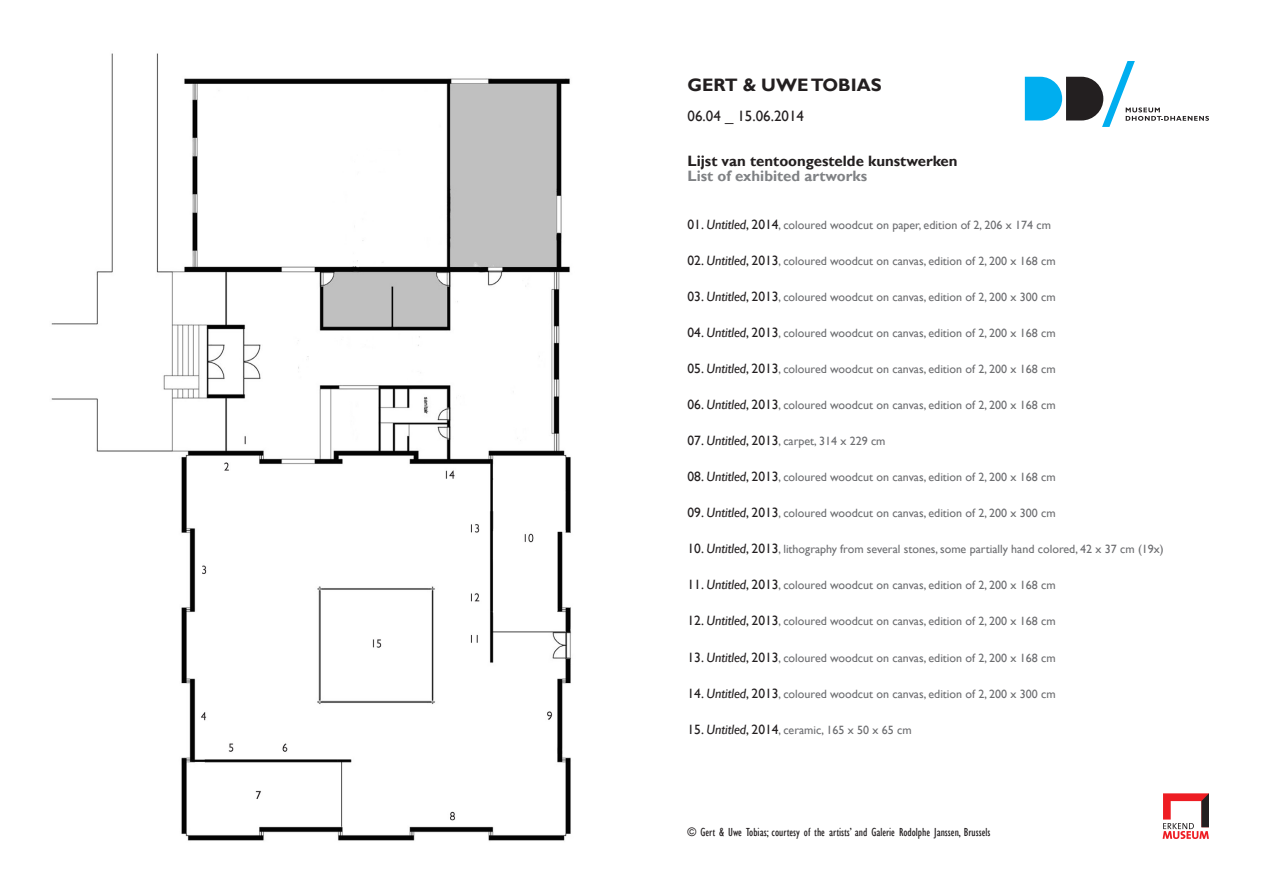
<style>
.page{position:relative;width:1263px;height:893px;background:#fff}
.page>*{position:absolute;margin:0;border:0;box-sizing:border-box;transform-origin:0 0}
.t1{font:700 18px "Gill Sans";color:#231f20}
.t2{font:700 15px "Gill Sans";color:#231f20}
.t3{font:700 15px "Gill Sans";color:#808285}
.t4{font:15px "Gill Sans";color:#231f20}
.t5{font:12px "Gill Sans";color:#6c6d70}
.t6{font:condensed 12px "Gill Sans";color:#231f20}
.s1{font-size:13.5px;color:#231f20}
.s2{font-style:italic;font-size:13.5px;color:#231f20}
</style>
<div class="page">
<img style="left:51px;top:53px;width:520px;height:788px">
<svg style="left:1025px;top:61px;width:184px;height:66px"></svg>
<svg style="left:1162px;top:793px;width:47px;height:46px"></svg>
<p class="t1" style="left:687px;top:75px;width:196px">GERT &amp; UWE TOBIAS</p>
<p class="t4" style="left:687px;top:108px;width:118px">06.04 _ 15.06.2014</p>
<p class="t2" style="left:687px;top:152px;width:272px">Lijst van tentoongestelde kunstwerken</p>
<p class="t3" style="left:687px;top:167px;width:181px">List of exhibited artworks</p>
<p class="t5" style="left:687px;top:218px;width:365px"><span class="s1">01.</span> <span class="s2">Untitled</span><span class="s1">, 2014</span>, coloured woodcut on paper, edition of 2, 206 x 174 cm</p>
<p class="t5" style="left:687px;top:254px;width:370px"><span class="s1">02.</span> <span class="s2">Untitled</span><span class="s1">, 2013</span>, coloured woodcut on canvas, edition of 2, 200 x 168 cm</p>
<p class="t5" style="left:687px;top:290px;width:370px"><span class="s1">03.</span> <span class="s2">Untitled</span><span class="s1">, 2013</span>, coloured woodcut on canvas, edition of 2, 200 x 300 cm</p>
<p class="t5" style="left:687px;top:326px;width:370px"><span class="s1">04.</span> <span class="s2">Untitled</span><span class="s1">, 2013</span>, coloured woodcut on canvas, edition of 2, 200 x 168 cm</p>
<p class="t5" style="left:687px;top:362px;width:370px"><span class="s1">05.</span> <span class="s2">Untitled</span><span class="s1">, 2013</span>, coloured woodcut on canvas, edition of 2, 200 x 168 cm</p>
<p class="t5" style="left:687px;top:398px;width:370px"><span class="s1">06.</span> <span class="s2">Untitled</span><span class="s1">, 2013</span>, coloured woodcut on canvas, edition of 2, 200 x 168 cm</p>
<p class="t5" style="left:687px;top:434px;width:199px"><span class="s1">07.</span> <span class="s2">Untitled</span><span class="s1">, 2013</span>, carpet, 314 x 229 cm</p>
<p class="t5" style="left:687px;top:470px;width:370px"><span class="s1">08.</span> <span class="s2">Untitled</span><span class="s1">, 2013</span>, coloured woodcut on canvas, edition of 2, 200 x 168 cm</p>
<p class="t5" style="left:687px;top:506px;width:370px"><span class="s1">09.</span> <span class="s2">Untitled</span><span class="s1">, 2013</span>, coloured woodcut on canvas, edition of 2, 200 x 300 cm</p>
<p class="t5" style="left:687px;top:542px;width:478px"><span class="s1">10.</span> <span class="s2">Untitled</span><span class="s1">, 2013</span>, lithography from several stones, some partially hand colored, 42 x 37 cm (19x)</p>
<p class="t5" style="left:687px;top:578px;width:370px"><span class="s1">11.</span> <span class="s2">Untitled</span><span class="s1">, 2013</span>, coloured woodcut on canvas, edition of 2, 200 x 168 cm</p>
<p class="t5" style="left:687px;top:614px;width:370px"><span class="s1">12.</span> <span class="s2">Untitled</span><span class="s1">, 2013</span>, coloured woodcut on canvas, edition of 2, 200 x 168 cm</p>
<p class="t5" style="left:687px;top:650px;width:370px"><span class="s1">13.</span> <span class="s2">Untitled</span><span class="s1">, 2013</span>, coloured woodcut on canvas, edition of 2, 200 x 168 cm</p>
<p class="t5" style="left:687px;top:686px;width:370px"><span class="s1">14.</span> <span class="s2">Untitled</span><span class="s1">, 2013</span>, coloured woodcut on canvas, edition of 2, 200 x 300 cm</p>
<p class="t5" style="left:687px;top:722px;width:225px"><span class="s1">15.</span> <span class="s2">Untitled</span><span class="s1">, 2014</span>, ceramic, 165 x 50 x 65 cm</p>
<p class="t6" style="left:687px;top:824px;width:304px">© Gert &amp; Uwe Tobias; courtesy of the artists’ and Galerie Rodolphe Janssen, Brussels</p>
</div>
